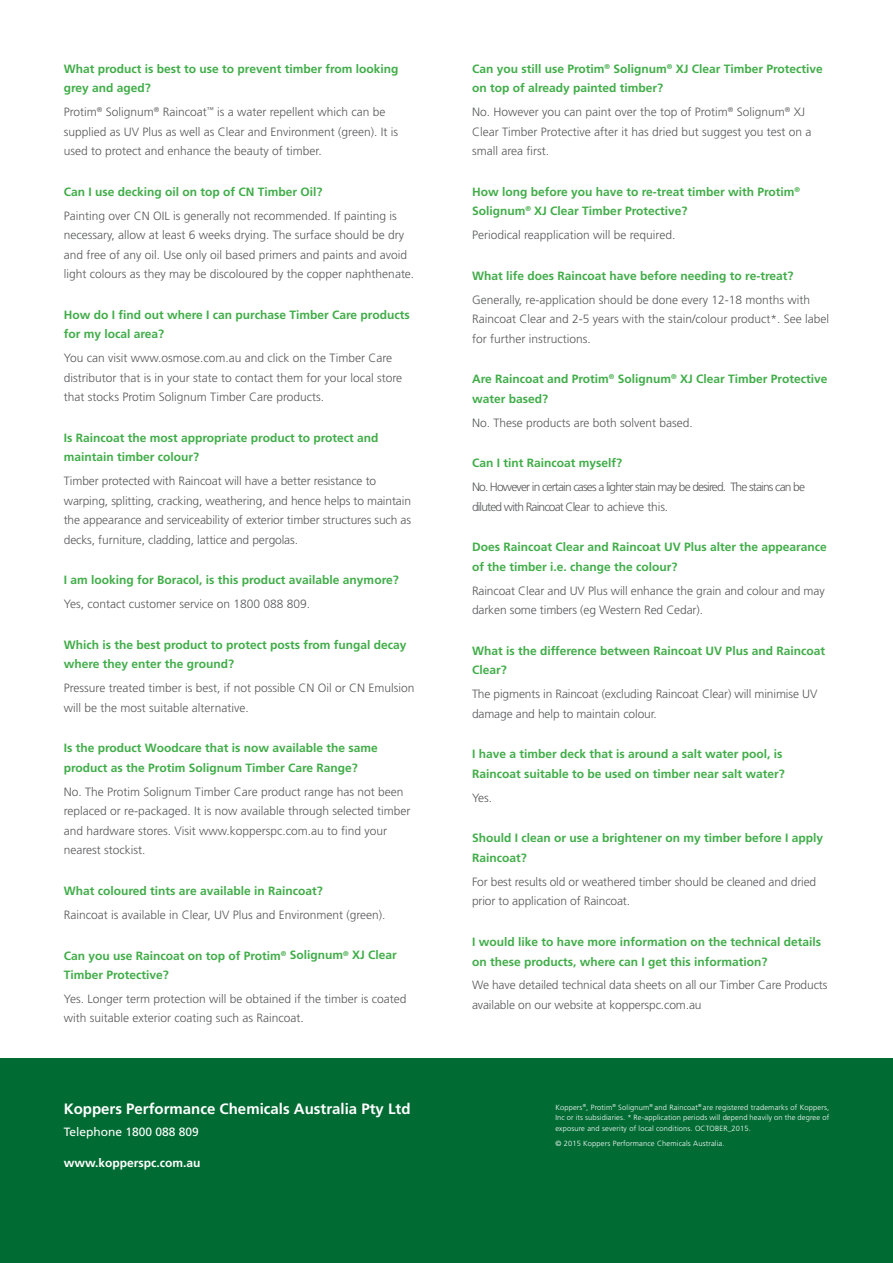
<style>
.page{position:relative;width:893px;height:1263px;background:#fff}
.page>*{position:absolute;margin:0;border:0;box-sizing:border-box;transform-origin:0 0}
.t1{font:700 15px "Frutiger LT Std";color:#fff}
.t2{font:300 12px/19.5px "Frutiger LT Std";color:#58595b}
.t3{font:700 12px/19.5px "Frutiger LT Std";color:#41ad49}
.t4{font:300 12px/19.5px "Frutiger LT Std";letter-spacing:-.07em;color:#58595b}
.t5{font:700 12px "Frutiger LT Std";color:#fff}
.t6{font:12px "Frutiger LT Std";color:#fff}
.t7{font:300 7.5px/10.8px "Frutiger LT Std";letter-spacing:.02em;color:#fff;text-align:justify}
</style>
<div class="page">
<div style="left:0;top:1059px;width:893px;height:204px;background:#006b33"></div>
<p class="t3" style="left:64px;top:59px;width:336px">What product is best to use to prevent timber from looking grey and aged?</p>
<p class="t2" style="left:64px;top:102px;width:336px">Protim<sup>®</sup> Solignum<sup>®</sup> Raincoat<sup>™</sup> is a water repellent which can be supplied as UV Plus as well as Clear and Environment (green). It is used to protect and enhance the beauty of timber.</p>
<p class="t3" style="left:64px;top:182px;width:260px">Can I use decking oil on top of CN Timber Oil?</p>
<p class="t2" style="left:64px;top:206px;width:352px">Painting over CN OIL is generally not recommended. If painting is necessary, allow at least 6 weeks drying. The surface should be dry and free of any oil. Use only oil based primers and paints and avoid light colours as they may be discoloured by the copper naphthenate.</p>
<p class="t3" style="left:64px;top:305px;width:347px">How do I find out where I can purchase Timber Care products for my local area?</p>
<p class="t2" style="left:64px;top:348px;width:340px">You can visit www.osmose.com.au and click on the Timber Care distributor that is in your state to contact them for your local store that stocks Protim Solignum Timber Care products.</p>
<p class="t3" style="left:64px;top:428px;width:316px">Is Raincoat the most appropriate product to protect and maintain timber colour?</p>
<p class="t2" style="left:64px;top:471px;width:349px">Timber protected with Raincoat will have a better resistance to warping, splitting, cracking, weathering, and hence helps to maintain the appearance and serviceability of exterior timber structures such as decks, furniture, cladding, lattice and pergolas.</p>
<p class="t3" style="left:64px;top:570px;width:336px">I am looking for Boracol, is this product available anymore?</p>
<p class="t2" style="left:64px;top:594px;width:248px">Yes, contact customer service on 1800 088 809.</p>
<p class="t3" style="left:64px;top:635px;width:344px">Which is the best product to protect posts from fungal decay where they enter the ground?</p>
<p class="t2" style="left:64px;top:678px;width:352px">Pressure treated timber is best, if not possible CN Oil or CN Emulsion will be the most suitable alternative.</p>
<p class="t3" style="left:64px;top:738px;width:316px">Is the product Woodcare that is now available the same product as the Protim Solignum Timber Care Range?</p>
<p class="t2" style="left:64px;top:782px;width:348px">No. The Protim Solignum Timber Care product range has not been replaced or re-packaged. It is now available through selected timber and hardware stores. Visit www.kopperspc.com.au to find your nearest stockist.</p>
<p class="t3" style="left:64px;top:881px;width:260px">What coloured tints are available in Raincoat?</p>
<p class="t2" style="left:64px;top:905px;width:323px">Raincoat is available in Clear, UV Plus and Environment (green).</p>
<p class="t3" style="left:64px;top:946px;width:335px">Can you use Raincoat on top of Protim<sup>®</sup> Solignum<sup>®</sup> XJ Clear<br>Timber Protective?</p>
<p class="t2" style="left:64px;top:989px;width:344px">Yes. Longer term protection will be obtained if the timber is coated with suitable exterior coating such as Raincoat.</p>
<p class="t1" style="left:64px;top:1100px;width:348px">Koppers Performance Chemicals Australia Pty Ltd</p>
<p class="t6" style="left:64px;top:1125px;width:137px">Telephone 1800 088 809</p>
<p class="t5" style="left:64px;top:1155px;width:138px">www.kopperspc.com.au</p>
<p class="t3" style="left:472px;top:59px;width:352px">Can you still use Protim<sup>®</sup> Solignum<sup>®</sup> XJ Clear Timber Protective on top of already painted timber?</p>
<p class="t2" style="left:472px;top:102px;width:341px">No. However you can paint over the top of Protim<sup>®</sup> Solignum<sup>®</sup> XJ<br>Clear Timber Protective after it has dried but suggest you test on a small area first.</p>
<p class="t3" style="left:472px;top:182px;width:330px">How long before you have to re-treat timber with Protim<sup>®<br></sup>Solignum<sup>®</sup> XJ Clear Timber Protective?</p>
<p class="t2" style="left:472px;top:225px;width:205px">Periodical reapplication will be required.</p>
<p class="t3" style="left:472px;top:266px;width:323px">What life does Raincoat have before needing to re-treat?</p>
<p class="t2" style="left:472px;top:290px;width:359px">Generally, re-application should be done every 12-18 months with<br>Raincoat Clear and 2-5 years with the stain/colour product*. See label for further instructions.</p>
<p class="t3" style="left:472px;top:369px;width:357px">Are Raincoat and Protim<sup>®</sup> Solignum<sup>®</sup> XJ Clear Timber Protective water based?</p>
<p class="t2" style="left:472px;top:413px;width:222px">No. These products are both solvent based.</p>
<p class="t3" style="left:472px;top:453px;width:152px">Can I tint Raincoat myself?</p>
<p class="t4" style="left:472px;top:477px;width:334px">No. However in certain cases a lighter stain may be desired. The stains can be diluted with Raincoat Clear to achieve this.</p>
<p class="t3" style="left:472px;top:537px;width:356px">Does Raincoat Clear and Raincoat UV Plus alter the appearance of the timber i.e. change the colour?</p>
<p class="t2" style="left:472px;top:581px;width:354px">Raincoat Clear and UV Plus will enhance the grain and colour and may darken some timbers (eg Western Red Cedar).</p>
<p class="t3" style="left:472px;top:641px;width:354px">What is the difference between Raincoat UV Plus and Raincoat<br>Clear?</p>
<p class="t2" style="left:472px;top:684px;width:347px">The pigments in Raincoat (excluding Raincoat Clear) will minimise UV damage and help to maintain colour.</p>
<p class="t3" style="left:472px;top:745px;width:314px">I have a timber deck that is around a salt water pool, is<br>Raincoat suitable to be used on timber near salt water?</p>
<p class="t2" style="left:472px;top:788px;width:22px">Yes.</p>
<p class="t3" style="left:472px;top:829px;width:353px">Should I clean or use a brightener on my timber before I apply<br>Raincoat?</p>
<p class="t2" style="left:472px;top:872px;width:346px">For best results old or weathered timber should be cleaned and dried prior to application of Raincoat.</p>
<p class="t3" style="left:472px;top:932px;width:351px">I would like to have more information on the technical details on these products, where can I get this information?</p>
<p class="t2" style="left:472px;top:975px;width:357px">We have detailed technical data sheets on all our Timber Care Products available on our website at kopperspc.com.au</p>
<p class="t7" style="left:555px;top:1102px;width:275px">Koppers<sup>®</sup>, Protim<sup>®</sup> Solignum<sup>®</sup> and Raincoat<sup>®</sup> are registered trademarks of Koppers, Inc or its subsidiaries. * Re-application periods will depend heavily on the degree of exposure and severity of local conditions. OCTOBER_2015.</p>
<p class="t7" style="left:555px;top:1138px;width:171px">© 2015 Koppers Performance Chemicals Australia.</p>
</div>
